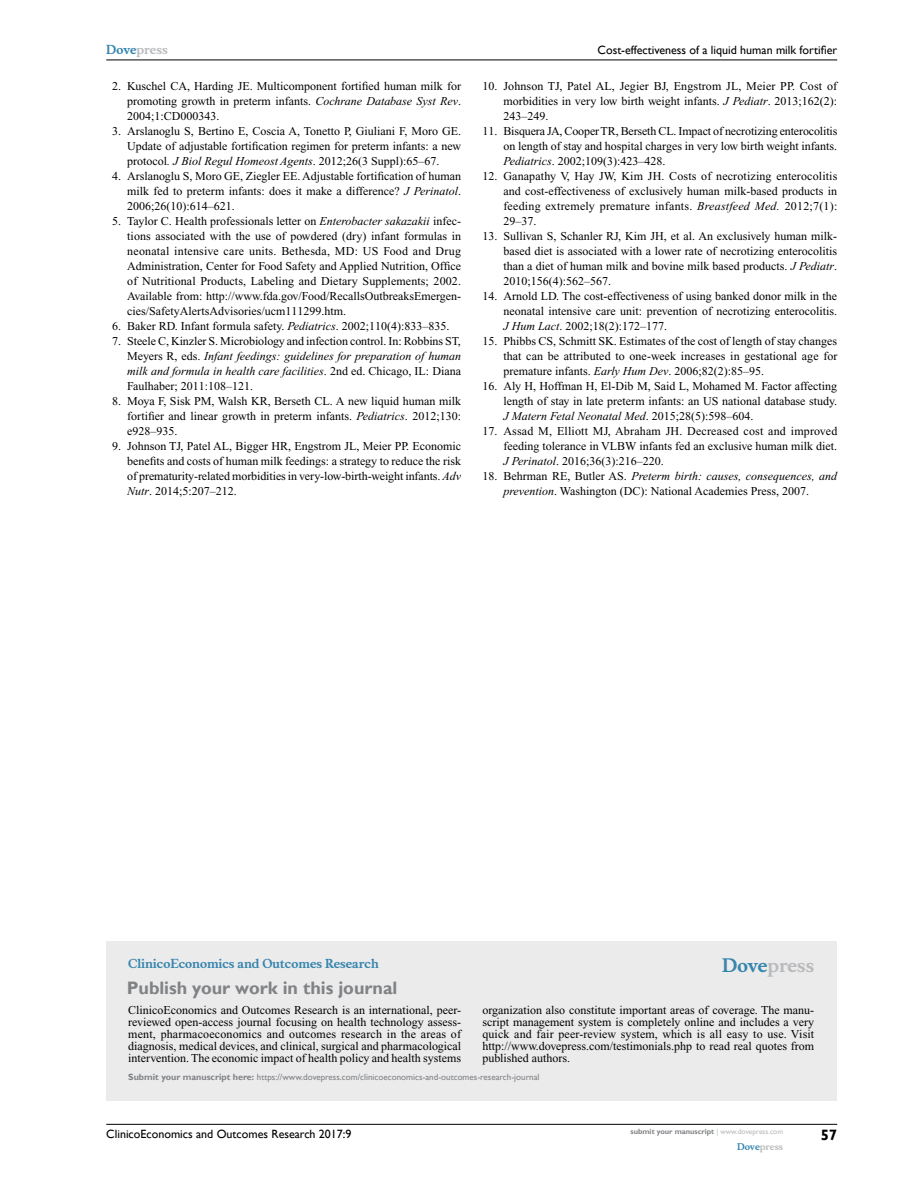
<style>
.page{position:relative;width:918px;height:1188px;background:#fff}
.page>*{position:absolute;margin:0;border:0;box-sizing:border-box;transform-origin:0 0}
.t1{font:700 18px "Gill Sans";color:#808285}
.t2{font:700 18px "Musee";color:#b8babc}
.t3{font:700 15px "Gill Sans";color:#000}
.t4{font:12px/15px "Times New Roman";color:#000;text-align:justify}
.t5{font:12px "Gill Sans";color:#000}
.t6{font:700 12px "Musee";color:#3785ad}
.t7{font:700 12px "Musee";color:#b8babc}
.t8{font:9px "Gill Sans";color:#808285}
.t9{font:700 9px "Musee";color:#b8babc}
.t10{font:700 7.5px "Gill Sans";color:#808285}
.s1{color:#3785ad}
.s2{font-style:italic}
.s3{font-weight:700}
.s4{font-weight:400;color:#b8babc}
</style>
<div class="page">
<div style="left:106px;top:941px;width:731px;height:159px;background:#ebebec"></div>
<hr style="left:106px;top:1124px;width:731px;height:1px;background:#000">
<hr style="left:106px;top:60px;width:731px;height:1px;background:#000">
<p class="t7" style="left:106px;top:43px;width:63px"><span class="s1">Dove</span>press</p>
<p class="t4" style="left:127px;top:79px;width:335px;text-indent:-15px">2. Kuschel CA, Harding JE. Multicomponent fortified human milk for promoting growth in preterm infants. <span class="s2">Cochrane Database Syst Rev</span>.<br>2004;1:CD000343.</p>
<p class="t4" style="left:127px;top:124px;width:335px;text-indent:-15px">3. Arslanoglu S, Bertino E, Coscia A, Tonetto P, Giuliani F, Moro GE.<br>Update of adjustable fortification regimen for preterm infants: a new protocol<span class="s2">. J Biol Regul Homeost Agents</span>. 2012;26(3 Suppl):65–67.</p>
<p class="t4" style="left:127px;top:169px;width:335px;text-indent:-15px">4. Arslanoglu S, Moro GE, Ziegler EE. Adjustable fortification of human milk fed to preterm infants: does it make a difference? <span class="s2">J Perinatol</span>.<br>2006;26(10):614–621.</p>
<p class="t4" style="left:127px;top:214px;width:335px;text-indent:-15px">5. Taylor C. Health professionals letter on <span class="s2">Enterobacter sakazakii</span> infec&shy;tions associated with the use of powdered (dry) infant formulas in neonatal intensive care units. Bethesda, MD: US Food and Drug Administration, Center for Food Safety and Applied Nutrition, Office of Nutritional Products, Labeling and Dietary Supplements; 2002.<br>Available from: http://www.fda.gov/Food/RecallsOutbreaksEmergen&shy;cies/SafetyAlertsAdvisories/ucm111299.htm.</p>
<p class="t4" style="left:112px;top:319px;width:339px">6. Baker RD. Infant formula safety. <span class="s2">Pediatrics</span>. 2002;110(4):833–835.</p>
<p class="t4" style="left:127px;top:334px;width:335px;text-indent:-15px">7. Steele C, Kinzler S. Microbiology and infection control. In: Robbins ST, Meyers R, eds. <span class="s2">Infant feedings: guidelines for preparation of human milk and formula in health care facilities</span>. 2nd ed. Chicago, IL: Diana Faulhaber; 2011:108–121.</p>
<p class="t4" style="left:127px;top:394px;width:335px;text-indent:-15px">8. Moya F, Sisk PM, Walsh KR, Berseth CL. A new liquid human milk fortifier and linear growth in preterm infants. <span class="s2">Pediatrics</span>. 2012;130: e928–935.</p>
<p class="t4" style="left:127px;top:439px;width:335px;text-indent:-15px">9. Johnson TJ, Patel AL, Bigger HR, Engstrom JL, Meier PP. Economic benefits and costs of human milk feedings: a strategy to reduce the risk of prematurity-related morbidities in very-low-birth-weight infants. <span class="s2">Adv Nutr</span>. 2014;5:207–212.</p>
<p class="t5" style="left:598px;top:43px;width:241px">Cost-effectiveness of a liquid human milk fortifier</p>
<p class="t4" style="left:503px;top:79px;width:335px;text-indent:-21px">10. Johnson TJ, Patel AL, Jegier BJ, Engstrom JL, Meier PP. Cost of morbidities in very low birth weight infants. <span class="s2">J Pediatr</span>. 2013;162(2):<br>243–249.</p>
<p class="t4" style="left:503px;top:124px;width:336px;text-indent:-21px">11. Bisquera JA, Cooper TR, Berseth CL. Impact of necrotizing enterocolitis on length of stay and hospital charges in very low birth weight infants.<br><span class="s2">Pediatrics</span>. 2002;109(3):423–428.</p>
<p class="t4" style="left:503px;top:169px;width:336px;text-indent:-21px">12. Ganapathy V, Hay JW, Kim JH. Costs of necrotizing enterocolitis and cost-effectiveness of exclusively human milk-based products in feeding extremely premature infants. <span class="s2">Breastfeed Med.</span> 2012;7(1):<br>29–37.</p>
<p class="t4" style="left:503px;top:229px;width:335px;text-indent:-21px">13. Sullivan S, Schanler RJ, Kim JH, et al. An exclusively human milk&shy;based diet is associated with a lower rate of necrotizing enterocolitis than a diet of human milk and bovine milk based products. <span class="s2">J Pediatr</span>.<br>2010;156(4):562–567.</p>
<p class="t4" style="left:503px;top:289px;width:335px;text-indent:-21px">14. Arnold LD. The cost-effectiveness of using banked donor milk in the neonatal intensive care unit: prevention of necrotizing enterocolitis.<br><span class="s2">J Hum Lact</span>. 2002;18(2):172–177.</p>
<p class="t4" style="left:503px;top:334px;width:336px;text-indent:-21px">15. Phibbs CS, Schmitt SK. Estimates of the cost of length of stay changes that can be attributed to one-week increases in gestational age for premature infants. <span class="s2">Early Hum Dev</span>. 2006;82(2):85–95.</p>
<p class="t4" style="left:503px;top:379px;width:335px;text-indent:-21px">16. Aly H, Hoffman H, El-Dib M, Said L, Mohamed M. Factor affecting length of stay in late preterm infants: an US national database study.<br><span class="s2">J Matern Fetal Neonatal Med</span>. 2015;28(5):598–604.</p>
<p class="t4" style="left:503px;top:424px;width:335px;text-indent:-21px">17. Assad M, Elliott MJ, Abraham JH. Decreased cost and improved feeding tolerance in VLBW infants fed an exclusive human milk diet.<br><span class="s2">J Perinatol</span>. 2016;36(3):216–220.</p>
<p class="t4" style="left:482px;top:469px;width:356px;text-align:center">18. Behrman RE, Butler AS. <span class="s2">Preterm birth: causes, consequences, and prevention</span>. Washington (DC): National Academies Press, 2007.</p>
<p class="t6" style="left:128px;top:956px;width:252px">ClinicoEconomics and Outcomes Research</p>
<h1 class="t1" style="left:127px;top:977px;width:272px">Publish your work in this journal</h1>
<h1 class="t2" style="left:722px;top:955px;width:94px"><span class="s1">Dove</span>press</h1>
<p class="t4" style="left:128px;top:1004px;width:334px;line-height:12px">ClinicoEconomics and Outcomes Research is an international, peer&shy;reviewed open-access journal focusing on health technology assess&shy;ment, pharmacoeconomics and outcomes research in the areas of diagnosis, medical devices, and clinical, surgical and pharmacological intervention. The economic impact of health policy and health systems</p>
<p class="t4" style="left:482px;top:1004px;width:333px;line-height:12px">organization also constitute important areas of coverage. The manu&shy;script management system is completely online and includes a very quick and fair peer-review system, which is all easy to use. Visit http://www.dovepress.com/testimonials.php to read real quotes from published authors.</p>
<p class="t8" style="left:128px;top:1072px;width:413px"><span class="s3">Submit your manuscript here:</span> https://www.dovepress.com/clinicoeconomics-and-outcomes-research-journal</p>
<p class="t5" style="left:106px;top:1127px;width:247px">ClinicoEconomics and Outcomes Research 2017:9</p>
<p class="t10" style="left:631px;top:1127px;width:154px">submit your manuscript <span class="s4">| www.dovepress.com</span></p>
<p class="t9" style="left:737px;top:1141px;width:48px"><span class="s1">Dove</span>press</p>
<p class="t3" style="left:821px;top:1126px;width:18px">57</p>
</div>
